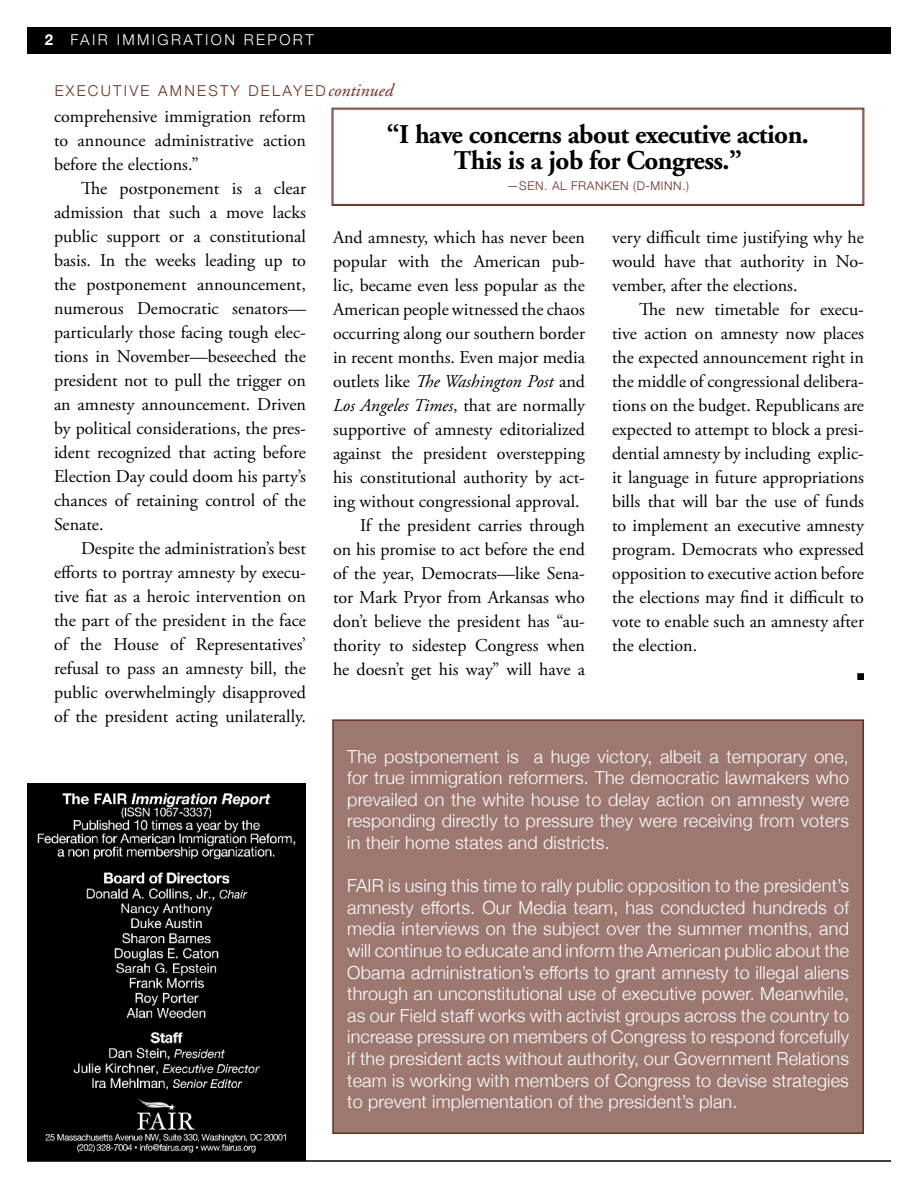
<style>
.page{position:relative;width:918px;height:1188px;background:#fff}
.page>*{position:absolute;margin:0;border:0;box-sizing:border-box;transform-origin:0 0}
.t1{font:700 27px/25.5px "Adobe Garamond";letter-spacing:-.02em;color:#000;text-align:center}
.t2{font:18px/24px "Adobe Garamond Pro";color:#000;text-align:justify}
.t3{font:300 18px/21.6px "Helvetica Neue";letter-spacing:.01em;color:#fff;text-align:justify}
.t4{font:300 15px "Helvetica Neue";letter-spacing:.15em;color:#682f24}
.t5{font:300 15px "Helvetica Neue";letter-spacing:.16em;color:#fff}
.t6{font:300 12px "Helvetica Neue";letter-spacing:.05em;color:#682f24}
.s1{font-weight:700}
.s2{font-family:"Adobe Garamond";font-weight:400;font-style:italic;font-size:18px}
.s3{font-style:italic}
</style>
<div class="page">
<div style="left:27px;top:27px;width:864px;height:27px;background:#000"></div>
<hr style="left:27px;top:1160px;width:864px;height:2px;background:#000">
<img style="left:27px;top:784px;width:279px;height:376px">
<div style="left:857px;top:673px;width:7px;height:7px;border:2px solid #000"></div>
<svg style="left:332px;top:108px;width:532px;height:98px"></svg>
<div style="left:333px;top:109px;width:530px;height:96px;border:1px solid #682f24"></div>
<div style="left:333px;top:720px;width:530px;height:413px;background:#9d7871"></div>
<div style="left:332px;top:719px;width:532px;height:415px;border:2px solid #682f24"></div>
<p class="t5" style="left:45px;top:28px;width:271px"><span class="s1">2</span> FAIR IMMIGRATION REPORT</p>
<p class="t4" style="left:55px;top:78px;width:340px">EXECUTIVE AMNESTY DELAYED<span class="s2">continued</span></p>
<p class="t2" style="left:54px;top:105px;width:253px">comprehensive immigration reform to announce administrative action before the elections.”</p>
<p class="t2" style="left:54px;top:177px;width:254px;text-indent:27px">The postponement is a clear admission that such a move lacks public support or a constitutional basis. In the weeks leading up to the postponement announcement, numerous Democratic senators— particularly those facing tough elec&shy;tions in November—beseeched the president not to pull the trigger on an amnesty announcement. Driven by political considerations, the pres&shy;ident recognized that acting before Election Day could doom his party’s chances of retaining control of the Senate.</p>
<p class="t2" style="left:54px;top:537px;width:254px;text-indent:27px">Despite the administration’s best efforts to portray amnesty by execu&shy;tive fiat as a heroic intervention on the part of the president in the face of the House of Representatives’ refusal to pass an amnesty bill, the public overwhelmingly disapproved of the president acting unilaterally.</p>
<h1 class="t1" style="left:387px;top:123px;width:424px">“I have concerns about executive action.<br>This is a job for Congress.”</h1>
<p class="t6" style="left:507px;top:176px;width:184px">—SEN. AL FRANKEN (D-MINN.)</p>
<p class="t2" style="left:333px;top:226px;width:254px;text-align:right">And amnesty, which has never been popular with the American pub&shy;lic, became even less popular as the American people witnessed the chaos occurring along our southern border in recent months. Even major media outlets like <span class="s3">The Washington Post</span> and <span class="s3">Los Angeles Times</span>, that are normally supportive of amnesty editorialized against the president overstepping his constitutional authority by act&shy;ing without congressional approval.<br>If the president carries through<br>on his promise to act before the end of the year, Democrats—like Sena&shy;tor Mark Pryor from Arkansas who don’t believe the president has “au&shy;thority to sidestep Congress when he doesn’t get his way” will have a</p>
<p class="t2" style="left:612px;top:226px;width:254px">very difficult time justifying why he would have that authority in No&shy;vember, after the elections.</p>
<p class="t2" style="left:612px;top:298px;width:254px;text-indent:27px">The new timetable for execu&shy;tive action on amnesty now places the expected announcement right in the middle of congressional delibera&shy;tions on the budget. Republicans are expected to attempt to block a presi&shy;dential amnesty by including explic&shy;it language in future appropriations bills that will bar the use of funds to implement an executive amnesty program. Democrats who expressed opposition to executive action before the elections may find it difficult to vote to enable such an amnesty after the election.</p>
<p class="t3" style="left:347px;top:744px;width:503px">The postponement is a huge victory, albeit a temporary one, for true immigration reformers. The democratic lawmakers who prevailed on the white house to delay action on amnesty were responding directly to pressure they were receiving from voters in their home states and districts.</p>
<p class="t3" style="left:347px;top:874px;width:503px">FAIR is using this time to rally public opposition to the president’s amnesty efforts. Our Media team, has conducted hundreds of media interviews on the subject over the summer months, and will continue to educate and inform the American public about the Obama administration’s efforts to grant amnesty to illegal aliens through an unconstitutional use of executive power. Meanwhile, as our Field staff works with activist groups across the country to increase pressure on members of Congress to respond forcefully if the president acts without authority, our Government Relations team is working with members of Congress to devise strategies to prevent implementation of the president’s plan.</p>
</div>
